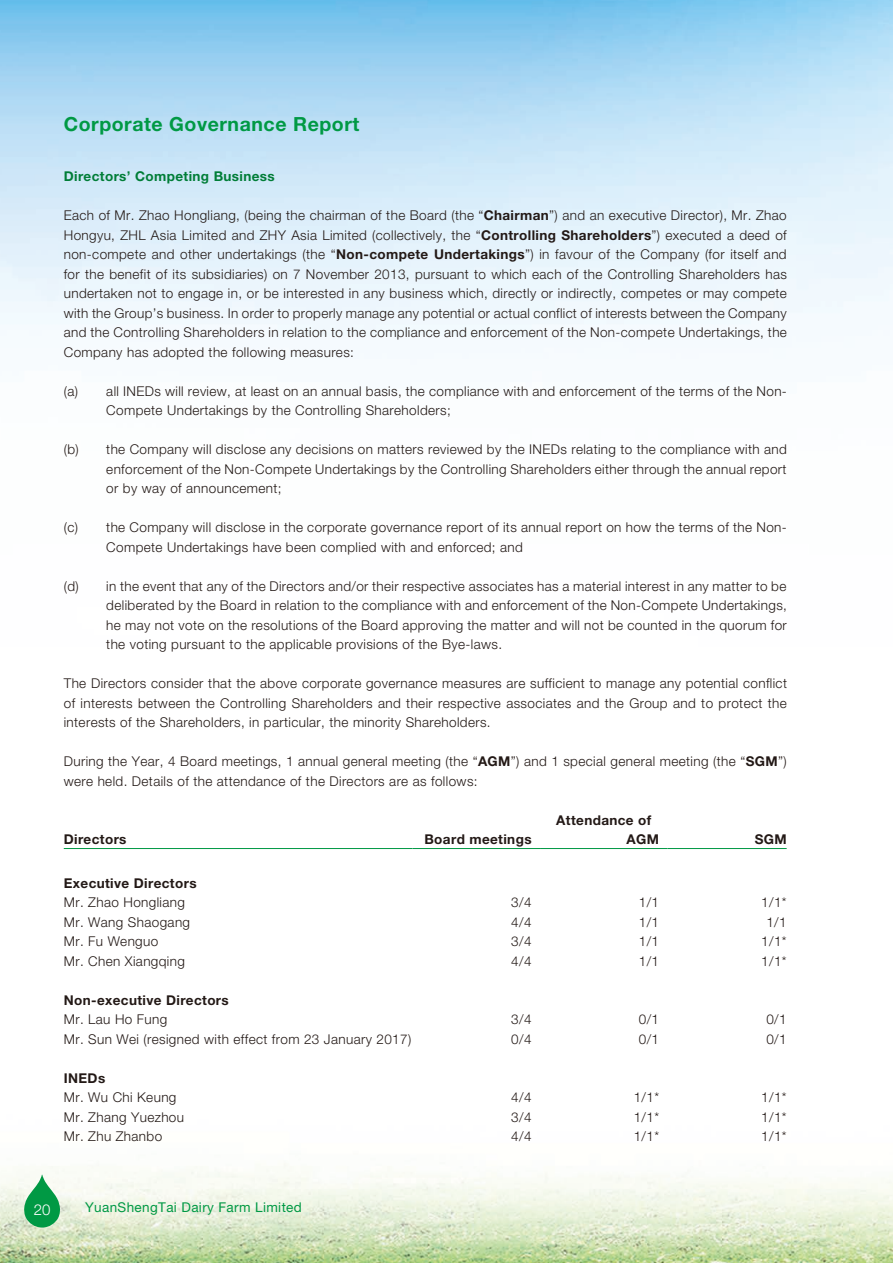
<style>
.page{position:relative;width:893px;height:1263px;background:#fff}
.page>*{position:absolute;margin:0;border:0;box-sizing:border-box;transform-origin:0 0}
.t1{font:700 19.5px "Helvetica Neue LT Std";letter-spacing:.03em;color:#094}
.t2{font:300 15px "Helvetica Neue LT Std";color:#fff}
._00_Body_text{font:300 13.5px/19.5px "Helvetica Neue LT Std";letter-spacing:.03em;color:#231916;text-align:justify}
._50_Table_Body{font:300 13.5px "Helvetica Neue LT Std";letter-spacing:.03em;color:#231916}
._50_Table_Body-2{font:700 13.5px "Helvetica Neue LT Std";letter-spacing:.03em;color:#231916}
.t3{font:13.5px "Helvetica Neue LT Std";letter-spacing:.03em;color:#094}
._02_Heading_2{font:700 13.5px "Helvetica Neue LT Std";letter-spacing:.03em;color:#007d37}
.s1{font-weight:700}
</style>
<div class="page">
<img style="left:0;top:0;width:893px;height:1263px">
<svg style="left:24px;top:1175px;width:36px;height:52px"></svg>
<hr style="left:64px;top:848px;width:348px;height:1px;background:#094">
<hr style="left:412px;top:848px;width:128px;height:1px;background:#094">
<hr style="left:540px;top:848px;width:128px;height:1px;background:#094">
<hr style="left:668px;top:848px;width:119px;height:1px;background:#094">
<h1 class="t1" style="left:64px;top:112px;width:297px">Corporate Governance Report</h1>
<p class="_02_Heading_2" style="left:64px;top:168px;width:213px">Directors’ Competing Business</p>
<p class="_00_Body_text" style="left:64px;top:205px;width:725px">Each of Mr. Zhao Hongliang, (being the chairman of the Board (the “<span class="s1">Chairman</span>”) and an executive Director), Mr. Zhao Hongyu, ZHL Asia Limited and ZHY Asia Limited (collectively, the “<span class="s1">Controlling Shareholders</span>”) executed a deed of non-compete and other undertakings (the “<span class="s1">Non-compete Undertakings</span>”) in favour of the Company (for itself and for the benefit of its subsidiaries) on 7 November 2013, pursuant to which each of the Controlling Shareholders has undertaken not to engage in, or be interested in any business which, directly or indirectly, competes or may compete with the Group’s business. In order to properly manage any potential or actual conflict of interests between the Company and the Controlling Shareholders in relation to the compliance and enforcement of the Non-compete Undertakings, the Company has adopted the following measures:</p>
<p class="_00_Body_text" style="left:106px;top:381px;width:682px;text-indent:-43px">(a) all INEDs will review, at least on an annual basis, the compliance with and enforcement of the terms of the Non-<br>Compete Undertakings by the Controlling Shareholders;</p>
<p class="_00_Body_text" style="left:106px;top:439px;width:682px;text-indent:-43px">(b) the Company will disclose any decisions on matters reviewed by the INEDs relating to the compliance with and enforcement of the Non-Compete Undertakings by the Controlling Shareholders either through the annual report or by way of announcement;</p>
<p class="_00_Body_text" style="left:106px;top:517px;width:682px;text-indent:-43px">(c) the Company will disclose in the corporate governance report of its annual report on how the terms of the Non-<br>Compete Undertakings have been complied with and enforced; and</p>
<p class="_00_Body_text" style="left:106px;top:576px;width:682px;text-indent:-43px">(d) in the event that any of the Directors and/or their respective associates has a material interest in any matter to be deliberated by the Board in relation to the compliance with and enforcement of the Non-Compete Undertakings, he may not vote on the resolutions of the Board approving the matter and will not be counted in the quorum for the voting pursuant to the applicable provisions of the Bye-laws.</p>
<p class="_00_Body_text" style="left:64px;top:673px;width:725px">The Directors consider that the above corporate governance measures are sufficient to manage any potential conflict of interests between the Controlling Shareholders and their respective associates and the Group and to protect the interests of the Shareholders, in particular, the minority Shareholders.</p>
<p class="_00_Body_text" style="left:64px;top:751px;width:724px">During the Year, 4 Board meetings, 1 annual general meeting (the “<span class="s1">AGM</span>”) and 1 special general meeting (the “<span class="s1">SGM</span>”) were held. Details of the attendance of the Directors are as follows:</p>
<p class="_50_Table_Body-2" style="left:556px;top:812px;width:97px">Attendance of</p>
<p class="_50_Table_Body-2" style="left:64px;top:831px;width:64px">Directors</p>
<p class="_50_Table_Body-2" style="left:424px;top:831px;width:109px">Board meetings</p>
<p class="_50_Table_Body-2" style="left:627px;top:831px;width:34px">AGM</p>
<p class="_50_Table_Body-2" style="left:755px;top:831px;width:34px">SGM</p>
<p class="_50_Table_Body-2" style="left:64px;top:875px;width:134px">Executive Directors</p>
<p class="_50_Table_Body" style="left:64px;top:894px;width:123px">Mr. Zhao Hongliang</p>
<p class="_50_Table_Body" style="left:511px;top:894px;width:22px">3/4</p>
<p class="_50_Table_Body" style="left:639px;top:894px;width:22px">1/1</p>
<p class="_50_Table_Body" style="left:761px;top:894px;width:27px">1/1*</p>
<p class="_50_Table_Body" style="left:64px;top:914px;width:128px">Mr. Wang Shaogang</p>
<p class="_50_Table_Body" style="left:511px;top:914px;width:22px">4/4</p>
<p class="_50_Table_Body" style="left:639px;top:914px;width:22px">1/1</p>
<p class="_50_Table_Body" style="left:766px;top:914px;width:22px">1/1</p>
<p class="_50_Table_Body" style="left:64px;top:933px;width:96px">Mr. Fu Wenguo</p>
<p class="_50_Table_Body" style="left:511px;top:933px;width:22px">3/4</p>
<p class="_50_Table_Body" style="left:639px;top:933px;width:22px">1/1</p>
<p class="_50_Table_Body" style="left:761px;top:933px;width:27px">1/1*</p>
<p class="_50_Table_Body" style="left:64px;top:953px;width:123px">Mr. Chen Xiangqing</p>
<p class="_50_Table_Body" style="left:511px;top:953px;width:22px">4/4</p>
<p class="_50_Table_Body" style="left:639px;top:953px;width:22px">1/1</p>
<p class="_50_Table_Body" style="left:761px;top:953px;width:27px">1/1*</p>
<p class="_50_Table_Body-2" style="left:64px;top:992px;width:167px">Non-executive Directors</p>
<p class="_50_Table_Body" style="left:64px;top:1011px;width:105px">Mr. Lau Ho Fung</p>
<p class="_50_Table_Body" style="left:511px;top:1011px;width:22px">3/4</p>
<p class="_50_Table_Body" style="left:639px;top:1011px;width:22px">0/1</p>
<p class="_50_Table_Body" style="left:766px;top:1011px;width:22px">0/1</p>
<p class="_50_Table_Body" style="left:64px;top:1031px;width:349px">Mr. Sun Wei (resigned with effect from 23 January 2017)</p>
<p class="_50_Table_Body" style="left:511px;top:1031px;width:22px">0/4</p>
<p class="_50_Table_Body" style="left:639px;top:1031px;width:22px">0/1</p>
<p class="_50_Table_Body" style="left:766px;top:1031px;width:22px">0/1</p>
<p class="_50_Table_Body-2" style="left:64px;top:1070px;width:43px">INEDs</p>
<p class="_50_Table_Body" style="left:64px;top:1089px;width:114px">Mr. Wu Chi Keung</p>
<p class="_50_Table_Body" style="left:511px;top:1089px;width:22px">4/4</p>
<p class="_50_Table_Body" style="left:634px;top:1089px;width:27px">1/1*</p>
<p class="_50_Table_Body" style="left:761px;top:1089px;width:27px">1/1*</p>
<p class="_50_Table_Body" style="left:64px;top:1109px;width:122px">Mr. Zhang Yuezhou</p>
<p class="_50_Table_Body" style="left:511px;top:1109px;width:22px">3/4</p>
<p class="_50_Table_Body" style="left:634px;top:1109px;width:27px">1/1*</p>
<p class="_50_Table_Body" style="left:761px;top:1109px;width:27px">1/1*</p>
<p class="_50_Table_Body" style="left:64px;top:1128px;width:100px">Mr. Zhu Zhanbo</p>
<p class="_50_Table_Body" style="left:511px;top:1128px;width:22px">4/4</p>
<p class="_50_Table_Body" style="left:634px;top:1128px;width:27px">1/1*</p>
<p class="_50_Table_Body" style="left:761px;top:1128px;width:27px">1/1*</p>
<p class="t2" style="left:34px;top:1200px;width:18px">20</p>
<p class="t3" style="left:85px;top:1199px;width:218px">YuanShengTai Dairy Farm Limited</p>
</div>
